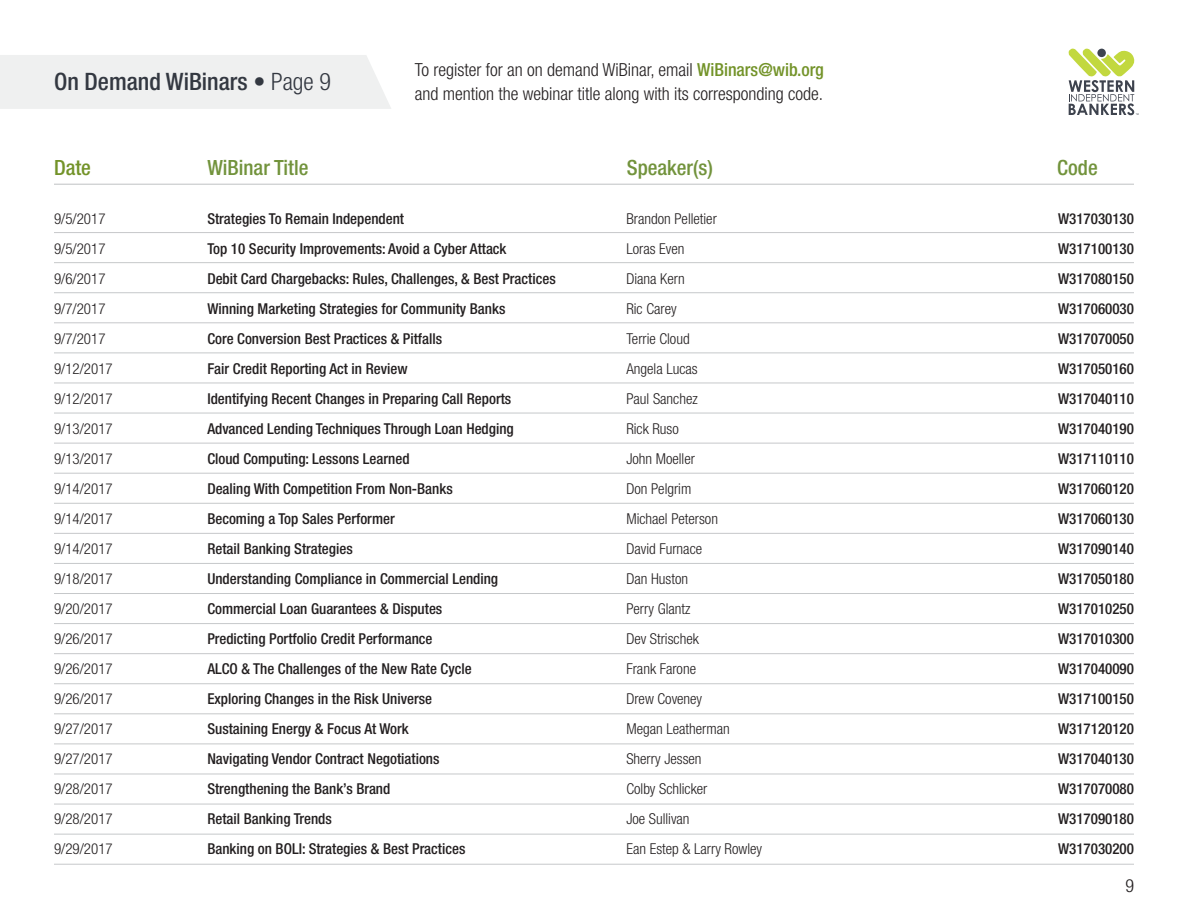
<style>
.page{position:relative;width:1188px;height:918px;background:#fff}
.page>*{position:absolute;margin:0;border:0;box-sizing:border-box;transform-origin:0 0}
.t1{font:500 condensed 24px "Helvetica Neue LT Std";color:#333841}
.t2{font:500 condensed 21px "Helvetica Neue LT Std";color:#72933c}
.t3{font:500 condensed 21px "Helvetica Neue LT Std";color:#739329}
.t4{font:300 condensed 18px/24px "Helvetica Neue LT Std";color:#231f20}
.t5{font:500 condensed 15px/30px "Helvetica Neue LT Std";color:#231f20}
.t6{font:300 condensed 15px/30px "Helvetica Neue LT Std";color:#231f20}
.s1{font-weight:300}
.s2{font-weight:500;color:#739329}
</style>
<div class="page">
<div style="left:0;top:55px;width:391px;height:54px;background:#eff0f0"></div>
<svg style="left:1069px;top:49px;width:70px;height:66px"></svg>
<hr style="left:54px;top:184px;width:1080px;height:1px;background:#c6c8ca">
<hr style="left:54px;top:232px;width:1080px;height:1px;background:#c6c8ca">
<hr style="left:54px;top:262px;width:1080px;height:1px;background:#c6c8ca">
<hr style="left:54px;top:292px;width:1080px;height:1px;background:#c6c8ca">
<hr style="left:54px;top:322px;width:1080px;height:1px;background:#c6c8ca">
<hr style="left:54px;top:353px;width:1080px;height:1px;background:#c6c8ca">
<hr style="left:54px;top:383px;width:1080px;height:1px;background:#c6c8ca">
<hr style="left:54px;top:413px;width:1080px;height:1px;background:#c6c8ca">
<hr style="left:54px;top:443px;width:1080px;height:1px;background:#c6c8ca">
<hr style="left:54px;top:473px;width:1080px;height:1px;background:#c6c8ca">
<hr style="left:54px;top:503px;width:1080px;height:1px;background:#c6c8ca">
<hr style="left:54px;top:533px;width:1080px;height:1px;background:#c6c8ca">
<hr style="left:54px;top:563px;width:1080px;height:1px;background:#c6c8ca">
<hr style="left:54px;top:593px;width:1080px;height:1px;background:#c6c8ca">
<hr style="left:54px;top:623px;width:1080px;height:1px;background:#c6c8ca">
<hr style="left:54px;top:653px;width:1080px;height:1px;background:#c6c8ca">
<hr style="left:54px;top:683px;width:1080px;height:1px;background:#c6c8ca">
<hr style="left:54px;top:713px;width:1080px;height:1px;background:#c6c8ca">
<hr style="left:54px;top:744px;width:1080px;height:1px;background:#c6c8ca">
<hr style="left:54px;top:774px;width:1080px;height:1px;background:#c6c8ca">
<hr style="left:54px;top:804px;width:1080px;height:1px;background:#c6c8ca">
<hr style="left:54px;top:834px;width:1080px;height:1px;background:#c6c8ca">
<hr style="left:54px;top:864px;width:1080px;height:1px;background:#c6c8ca">
<h1 class="t1" style="left:54px;top:68px;width:279px">On Demand WiBinars <span class="s1">• Page 9</span></h1>
<p class="t4" style="left:415px;top:58px;width:411px">To register for an on demand WiBinar, email <span class="s2">WiBinars@wib.org </span>and mention the webinar title along with its corresponding code.</p>
<h2 class="t3" style="left:54px;top:155px;width:38px">Date</h2>
<h2 class="t2" style="left:207px;top:155px;width:103px">WiBinar Title</h2>
<h2 class="t2" style="left:627px;top:155px;width:88px">Speaker(s)</h2>
<h2 class="t2" style="left:1057px;top:155px;width:42px">Code</h2>
<p class="t6" style="left:54px;top:203px;width:60px">9/5/2017<br>9/5/2017<br>9/6/2017<br>9/7/2017<br>9/7/2017<br>9/12/2017<br>9/12/2017<br>9/13/2017<br>9/13/2017<br>9/14/2017<br>9/14/2017<br>9/14/2017<br>9/18/2017<br>9/20/2017<br>9/26/2017<br>9/26/2017<br>9/26/2017<br>9/27/2017<br>9/27/2017<br>9/28/2017<br>9/28/2017<br>9/29/2017</p>
<p class="t5" style="left:207px;top:203px;width:350px">Strategies To Remain Independent<br>Top 10 Security Improvements: Avoid a Cyber Attack<br>Debit Card Chargebacks: Rules, Challenges, &amp; Best Practices Winning Marketing Strategies for Community Banks<br>Core Conversion Best Practices &amp; Pitfalls<br>Fair Credit Reporting Act in Review<br>Identifying Recent Changes in Preparing Call Reports Advanced Lending Techniques Through Loan Hedging<br>Cloud Computing: Lessons Learned<br>Dealing With Competition From Non-Banks<br>Becoming a Top Sales Performer<br>Retail Banking Strategies<br>Understanding Compliance in Commercial Lending Commercial Loan Guarantees &amp; Disputes<br>Predicting Portfolio Credit Performance<br>ALCO &amp; The Challenges of the New Rate Cycle<br>Exploring Changes in the Risk Universe<br>Sustaining Energy &amp; Focus At Work<br>Navigating Vendor Contract Negotiations<br>Strengthening the Bank’s Brand<br>Retail Banking Trends<br>Banking on BOLI: Strategies &amp; Best Practices</p>
<p class="t6" style="left:626px;top:203px;width:137px">Brandon Pelletier<br>Loras Even<br>Diana Kern<br>Ric Carey<br>Terrie Cloud<br>Angela Lucas<br>Paul Sanchez<br>Rick Ruso<br>John Moeller<br>Don Pelgrim<br>Michael Peterson<br>David Furnace<br>Dan Huston<br>Perry Glantz<br>Dev Strischek<br>Frank Farone<br>Drew Coveney<br>Megan Leatherman<br>Sherry Jessen<br>Colby Schlicker<br>Joe Sullivan<br>Ean Estep &amp; Larry Rowley</p>
<p class="t5" style="left:1058px;top:203px;width:77px;text-align:justify">W317030130<br>W317100130<br>W317080150<br>W317060030<br>W317070050<br>W317050160<br>W317040110<br>W317040190<br>W317110110<br>W317060120<br>W317060130<br>W317090140<br>W317050180<br>W317010250<br>W317010300<br>W317040090<br>W317100150<br>W317120120<br>W317040130<br>W317070080<br>W317090180<br>W317030200</p>
<p class="t4" style="left:1125px;top:873px;width:10px">9</p>
</div>
